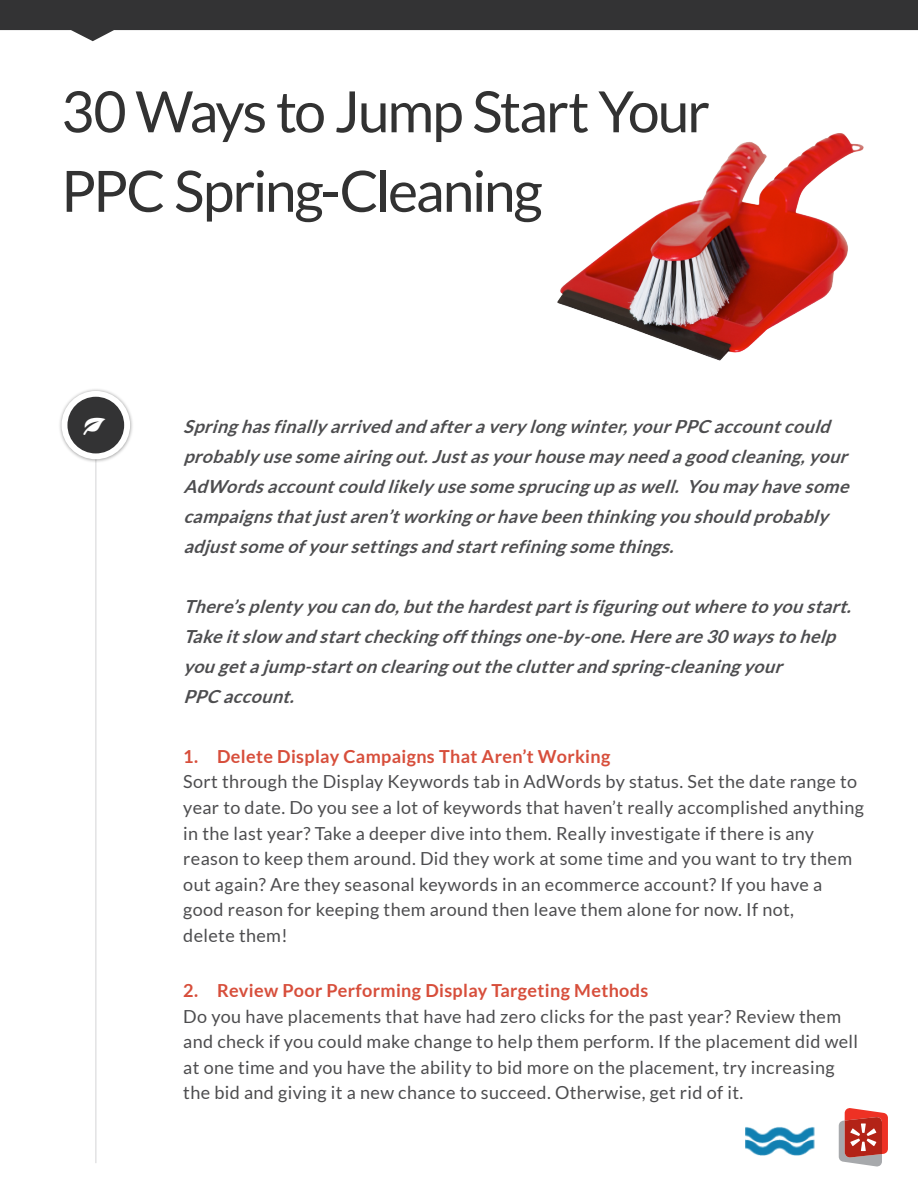
<style>
.page{position:relative;width:918px;height:1188px;background:#fff}
.page>*{position:absolute;margin:0;border:0;box-sizing:border-box;transform-origin:0 0}
.t1{font:57px/79.5px "Lato";letter-spacing:-.04em;color:#323232}
.t2{font:46.5px "Entypo";color:#fff}
.t3{font:18px/25.5px "Lato";letter-spacing:.02em;color:#4d4d4f}
.t4{font:italic 700 18px/30px "Lato";letter-spacing:.005em;color:#4d4d4f}
.t5{font:700 18px "Lato";letter-spacing:.02em;color:#d74e3b}
</style>
<div class="page">
<hr style="left:95px;top:428px;width:2px;height:735px;background:#e2e3e4">
<div style="left:58px;top:387px;width:76px;height:76px;background:#000;opacity:.35"></div>
<div style="left:62px;top:391px;width:68px;height:68px;background:#fff;border-radius:50%"></div>
<div style="left:67px;top:397px;width:57px;height:56px;background:#333334;border-radius:50%"></div>
<svg style="left:838px;top:1108px;width:50px;height:58px"></svg>
<img style="left:746px;top:1127px;width:69px;height:29px">
<img style="left:557px;top:133px;width:307px;height:228px">
<svg style="left:0;top:0;width:918px;height:41px"></svg>
<h1 class="t1" style="left:61px;top:72px;width:651px">30 Ways to Jump Start Your<br>PPC Spring-Cleaning</h1>
<h2 class="t2" style="left:81px;top:395px;width:28px">G</h2>
<p class="t4" style="left:183px;top:411px;width:673px">Springhasfinally arrivedandafteravery longwinter,yourPPC accountcould probably usesomeairingout.Justasyourhousemay needagoodcleaning,your AdWordsaccountcouldlikely usesomesprucingupaswell. Youmay havesome campaignsthatjustaren’tworkingorhavebeenthinkingyoushouldprobably adjustsomeofyoursettingsandstartrefiningsomethings.</p>
<p class="t4" style="left:183px;top:591px;width:675px">There’splenty youcando,butthehardestpartisfiguringoutwheretoyoustart.<br>Takeitslow andstartcheckingoffthingsone-by -one.Hereare30 waystohelp yougetajump-startonclearingouttheclutterandspring-cleaningyour<br>PPC account.</p>
<p class="t5" style="left:183px;top:746px;width:429px">1. Delete Display Campaigns That Aren’t Working</p>
<p class="t3" style="left:183px;top:769px;width:682px">Sort through the Display Keywords tab in AdWords by status. Set the date range to year to date. Do you see a lot of keywords that haven’t really accomplished anything in the last year? Take a deeper dive into them. Really investigate if there is any reason to keep them around. Did they work at some time and you want to try them out again? Are they seasonal keywords in an ecommerce account? If you have a good reason for keeping them around then leave them alone for now. If not,<br>delete them!</p>
<p class="t5" style="left:183px;top:980px;width:467px">2. Review Poor Performing Display Targeting Methods</p>
<p class="t3" style="left:183px;top:1003px;width:676px">Do you have placements that have had zero clicks for the past year? Review them and check if you could make change to help them perform. If the placement did well at one time and you have the ability to bid more on the placement, try increasing the bid and giving it a new chance to succeed. Otherwise, get rid of it.</p>
</div>
